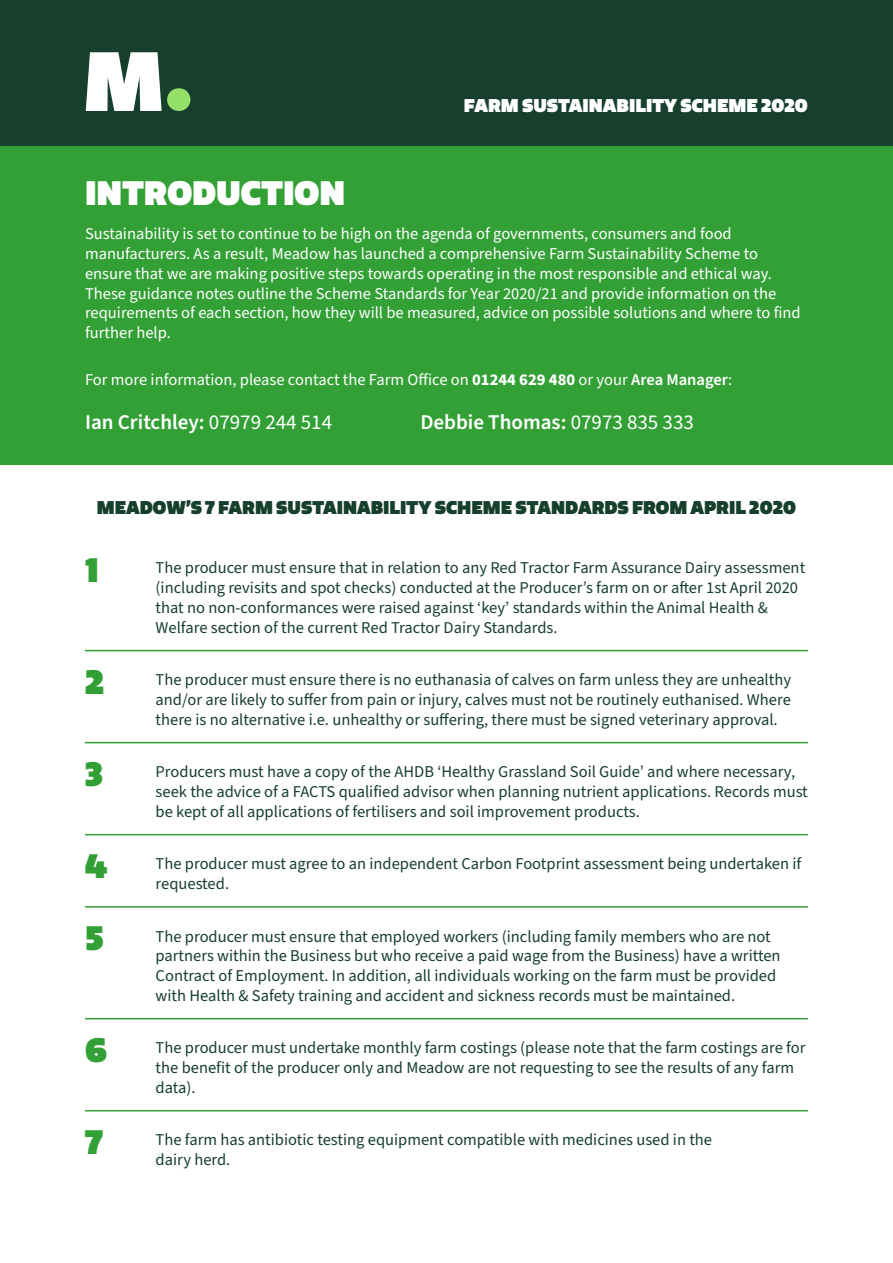
<style>
.page{position:relative;width:893px;height:1263px;background:#fff}
.page>*{position:absolute;margin:0;border:0;box-sizing:border-box;transform-origin:0 0}
.t1{font:900 33px "Quatro";color:#fff}
.t2{font:900 33px "Quatro";color:#33a036}
.t3{font:600 21px "Source Sans Pro";color:#fff}
.t4{font:900 18px "Quatro";color:#173f2d}
.t5{font:900 18px "Quatro";color:#fff}
.t6{font:16.5px/19.8px "Source Sans Pro";color:#173f2d}
.t7{font:16.5px/19.8px "Source Sans Pro";color:#fff}
.s1{font-weight:700}
.s2{font-weight:600}
.s3{font-weight:400}
</style>
<div class="page">
<div style="left:0;top:0;width:893px;height:147px;background:#173f2d"></div>
<div style="left:0;top:147px;width:893px;height:318px;background:#33a036"></div>
<svg style="left:86px;top:52px;width:76px;height:59px;background:#dae0dd"></svg>
<div style="left:167px;top:88px;width:23px;height:23px;background:#94e068;border-radius:50%"></div>
<hr style="left:85px;top:650px;width:723px;height:1px;background:#33a036">
<hr style="left:85px;top:742px;width:723px;height:1px;background:#33a036">
<hr style="left:85px;top:834px;width:723px;height:1px;background:#33a036">
<hr style="left:85px;top:906px;width:723px;height:2px;background:#33a036">
<hr style="left:85px;top:1018px;width:723px;height:1px;background:#33a036">
<hr style="left:85px;top:1110px;width:723px;height:1px;background:#33a036">
<p class="t1" style="left:85px;top:172px;width:262px">INTRODUCTION</p>
<p class="t5" style="left:464px;top:94px;width:346px">FARM SUSTAINABILITY SCHEME 2020</p>
<p class="t7" style="left:85px;top:224px;width:717px">Sustainability is set to continue to be high on the agenda of governments, consumers and food manufacturers. As a result, Meadow has launched a comprehensive Farm Sustainability Scheme to ensure that we are making positive steps towards operating in the most responsible and ethical way.<br>These guidance notes outline the Scheme Standards for Year 2020/21 and provide information on the requirements of each section, how they will be measured, advice on possible solutions and where to find further help.</p>
<p class="t7" style="left:85px;top:370px;width:649px">For more information, please contact the Farm Office on <span class="s1">01244 629 480</span> or your <span class="s2">Area Manager</span>:</p>
<p class="t3" style="left:85px;top:408px;width:249px">Ian Critchley: <span class="s3">07979 244 514</span></p>
<p class="t3" style="left:420px;top:408px;width:275px">Debbie Thomas: <span class="s3">07973 835 333</span></p>
<p class="t4" style="left:97px;top:496px;width:701px">MEADOW’S 7 FARM SUSTAINABILITY SCHEME STANDARDS FROM APRIL 2020</p>
<p class="t2" style="left:85px;top:549px;width:15px">1</p>
<p class="t6" style="left:156px;top:559px;width:651px">The producer must ensure that in relation to any Red Tractor Farm Assurance Dairy assessment (including revisits and spot checks) conducted at the Producer’s farm on or after 1st April 2020 that no non-conformances were raised against ‘key’ standards within the Animal Health &amp; Welfare section of the current Red Tractor Dairy Standards.</p>
<p class="t2" style="left:85px;top:661px;width:21px">2</p>
<p class="t6" style="left:156px;top:670px;width:637px;text-align:justify">The producer must ensure there is no euthanasia of calves on farm unless they are unhealthy and/or are likely to suffer from pain or injury, calves must not be routinely euthanised. Where there is no alternative i.e. unhealthy or suffering, there must be signed veterinary approval.</p>
<p class="t2" style="left:85px;top:753px;width:19px">3</p>
<p class="t6" style="left:156px;top:762px;width:654px">Producers must have a copy of the AHDB ‘Healthy Grassland Soil Guide’ and where necessary, seek the advice of a FACTS qualified advisor when planning nutrient applications. Records must be kept of all applications of fertilisers and soil improvement products.</p>
<p class="t2" style="left:85px;top:845px;width:24px">4</p>
<p class="t6" style="left:156px;top:854px;width:647px">The producer must agree to an independent Carbon Footprint assessment being undertaken if requested.</p>
<p class="t2" style="left:85px;top:917px;width:20px">5</p>
<p class="t6" style="left:156px;top:927px;width:626px">The producer must ensure that employed workers (including family members who are not partners within the Business but who receive a paid wage from the Business) have a written Contract of Employment. In addition, all individuals working on the farm must be provided with Health &amp; Safety training and accident and sickness records must be maintained.</p>
<p class="t2" style="left:85px;top:1029px;width:23px">6</p>
<p class="t6" style="left:156px;top:1038px;width:651px">The producer must undertake monthly farm costings (please note that the farm costings are for the benefit of the producer only and Meadow are not requesting to see the results of any farm data).</p>
<p class="t2" style="left:85px;top:1121px;width:19px">7</p>
<p class="t6" style="left:156px;top:1130px;width:558px">The farm has antibiotic testing equipment compatible with medicines used in the</p>
<p class="t6" style="left:156px;top:1150px;width:76px">dairy herd.</p>
</div>
